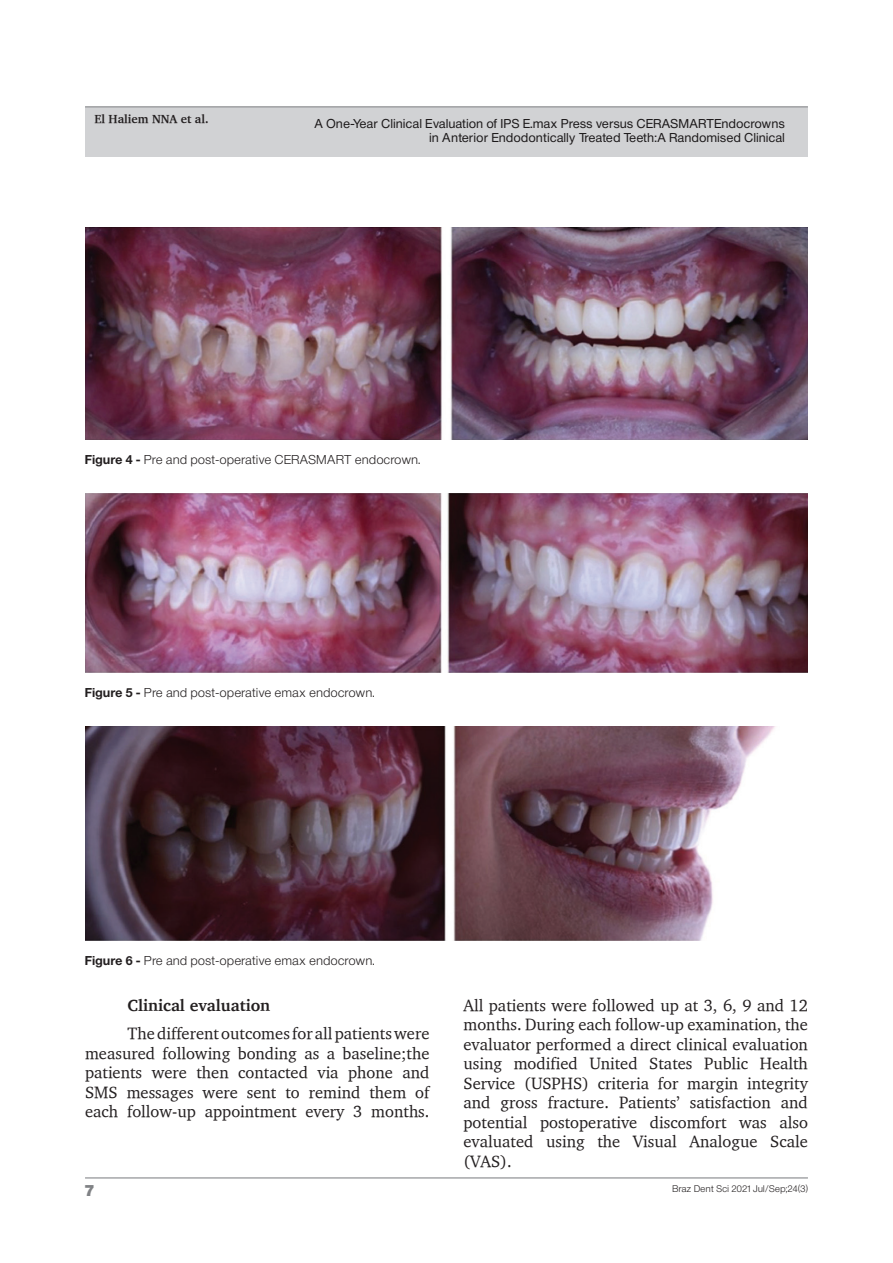
<style>
.page{position:relative;width:893px;height:1263px;background:#fff}
.page>*{position:absolute;margin:0;border:0;box-sizing:border-box;transform-origin:0 0}
.t1{font:16.5px/19.5px "Charter";color:#231f20;text-align:justify}
.t2{font:700 16.5px "Charter";color:#231f20}
.t3{font:15px "Sh Europa Nr 2 Ultra";color:#808285}
.t4{font:12px "Sh Europa Nr 2 Light";letter-spacing:.05em;color:#231f20}
.t5{font:12px/14.4px "Sh Europa Nr 2";letter-spacing:.05em;color:#231f20;text-align:right}
.t6{font:700 12px "Charter";color:#231f20}
.t7{font:9px "Sh Europa Nr 2 Light";letter-spacing:.05em;color:#231f20}
.s1{font-family:"Sh Europa Nr 2";font-weight:700}
</style>
<div class="page">
<div style="left:85px;top:107px;width:723px;height:50px;background:#d1d2d4"></div>
<hr style="left:85px;top:106px;width:723px;height:1px;background:#808285">
<hr style="left:85px;top:1177px;width:723px;height:1px;background:#808285">
<img style="left:85px;top:227px;width:723px;height:213px">
<img style="left:85px;top:494px;width:723px;height:179px">
<img style="left:85px;top:727px;width:690px;height:213px">
<p class="t6" style="left:94px;top:111px;width:116px">El Haliem NNA et al.</p>
<p class="t5" style="left:314px;top:116px;width:472px">A One-Year Clinical Evaluation of IPS E.max Press versus CERASMARTEndocrowns in Anterior Endodontically Treated Teeth:A Randomised Clinical</p>
<p class="t4" style="left:85px;top:452px;width:337px"><span class="s1">Figure 4 -</span> Pre and post-operative CERASMART endocrown.</p>
<p class="t4" style="left:85px;top:685px;width:291px"><span class="s1">Figure 5 -</span> Pre and post-operative emax endocrown.</p>
<p class="t4" style="left:85px;top:953px;width:291px"><span class="s1">Figure 6 -</span> Pre and post-operative emax endocrown.</p>
<p class="t2" style="left:128px;top:991px;width:144px">Clinical evaluation</p>
<p class="t1" style="left:85px;top:1023px;width:346px;text-indent:43px">The different outcomes for all patients were measured following bonding as a baseline;the patients were then contacted via phone and SMS messages were sent to remind them of each follow-up appointment every 3 months.</p>
<p class="t3" style="left:85px;top:1182px;width:10px">7</p>
<p class="t1" style="left:463px;top:995px;width:346px">All patients were followed up at 3, 6, 9 and 12 months. During each follow-up examination, the evaluator performed a direct clinical evaluation using modified United States Public Health Service (USPHS) criteria for margin integrity and gross fracture. Patients’ satisfaction and potential postoperative discomfort was also evaluated using the Visual Analogue Scale (VAS).</p>
<p class="t7" style="left:672px;top:1183px;width:137px">Braz Dent Sci 2021 Jul/Sep;24(3)</p>
</div>
